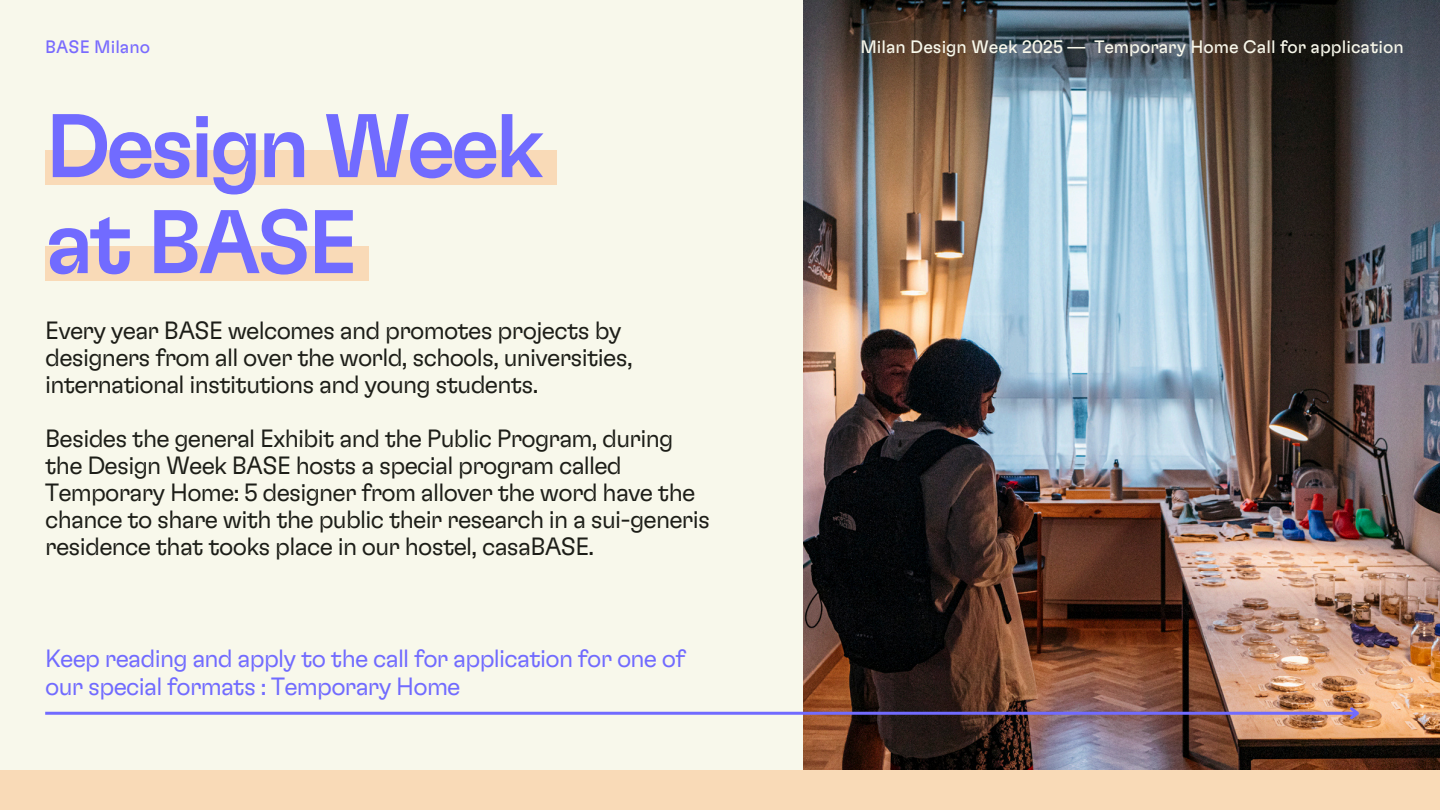
<style>
.page{position:relative;width:1440px;height:810px;background:#f8f8eb}
.page>*{position:absolute;margin:0;border:0;box-sizing:border-box;transform-origin:0 0}
.t1{font:500 90px/96px "GT Flexa";letter-spacing:-.05em;color:#716bff}
.t2{font:300 25px/27px "GT Flexa";letter-spacing:-.03em;color:#1d1e18}
.t3{font:300 25px/27.8px "GT Flexa";letter-spacing:-.03em;color:#716bff}
.t4{font:18px "GT Flexa";color:#f8f8eb}
.t5{font:18px "GT Flexa";color:#796bfe}
</style>
<div class="page">
<img style="left:804px;top:0;width:636px;height:770px">
<div style="left:0;top:770px;width:1440px;height:40px;background:#f9dab7"></div>
<div style="left:45px;top:150px;width:512px;height:34px;background:#f9dab7"></div>
<hr style="left:45px;top:712px;width:1313px;height:3px;background:#716bff">
<svg style="left:1347px;top:705px;width:15px;height:17px"></svg>
<div style="left:45px;top:246px;width:323px;height:34px;background:#f9dab7"></div>
<h1 class="t5" style="left:45px;top:38px;width:106px">BASE Milano</h1>
<h2 class="t4" style="left:860px;top:38px;width:545px">Milan Design Week 2025 — Temporary Home Call for application</h2>
<h2 class="t1" style="left:45px;top:102px;width:501px">Design Week at BASE</h2>
<p class="t2" style="left:45px;top:318px;width:589px">Every year BASE welcomes and promotes projects by designers from all over the world, schools, universities, international institutions and young students.</p>
<p class="t2" style="left:45px;top:426px;width:666px">Besides the general Exhibit and the Public Program, during the Design Week BASE hosts a special program called Temporary Home: 5 designer from allover the word have the chance to share with the public their research in a sui-generis residence that tooks place in our hostel, casaBASE.</p>
<p class="t3" style="left:45px;top:646px;width:642px">Keep reading and apply to the call for application for one of our special formats : Temporary Home</p>
</div>
